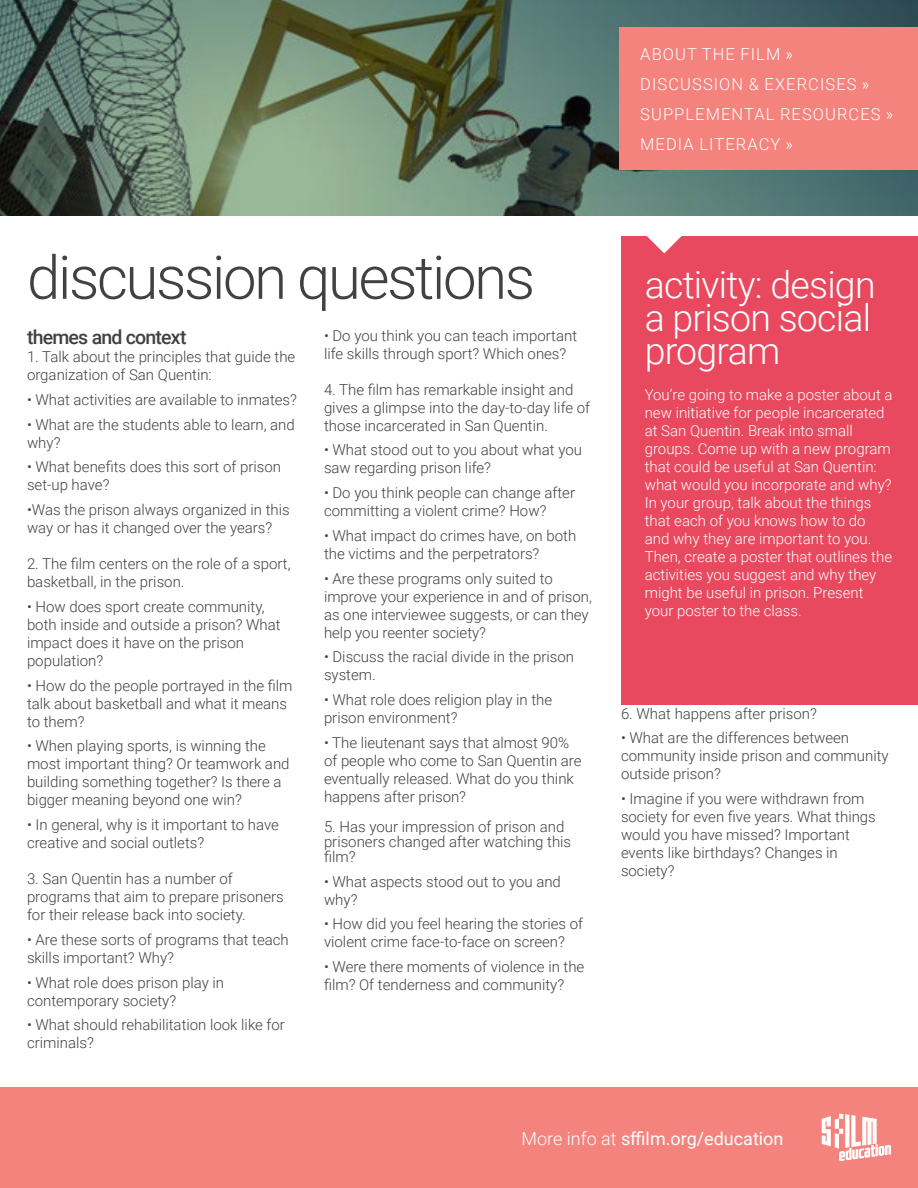
<style>
.page{position:relative;width:918px;height:1188px;background:#fff}
.page>*{position:absolute;margin:0;border:0;box-sizing:border-box;transform-origin:0 0}
.t1{font:300 60px "Roboto";letter-spacing:-.04em;color:#414042}
.t2{font:300 37.5px/33px "Roboto";letter-spacing:-.02em;color:#fff}
.t3{font:500 19.5px "Roboto";letter-spacing:-.04em;color:#414042}
.t4{font:18px "Roboto";color:#fff}
.t5{font:300 16.5px/30px "Roboto";letter-spacing:.065em;color:#fff}
.t6{font:300 15px/18px "Roboto";color:#414042}
.t7{font:300 15px/18px "Roboto";color:#fff}
.s1{font-weight:300}
</style>
<div class="page">
<div style="left:621px;top:236px;width:297px;height:469px;background:#e8495f"></div>
<div style="left:0;top:1088px;width:918px;height:100px;background:#f4837d"></div>
<svg style="left:822px;top:1113px;width:69px;height:48px"></svg>
<svg style="left:0;top:0;width:918px;height:216px"></svg>
<div style="left:620px;top:27px;width:298px;height:143px;background:#f4837d"></div>
<svg style="left:647px;top:236px;width:35px;height:17px"></svg>
<p class="t5" style="left:640px;top:38px;width:255px">ABOUT THE FILM »<br>DISCUSSION &amp; EXERCISES »<br>SUPPLEMENTAL RESOURCES »<br>MEDIA LITERACY »</p>
<h1 class="t1" style="left:27px;top:235px;width:510px">discussion questions</h1>
<h3 class="t3" style="left:27px;top:323px;width:161px">themes and context</h3>
<p class="t6" style="left:27px;top:347px;width:270px">1. Talk about the principles that guide the organization of San Quentin:</p>
<p class="t6" style="left:27px;top:390px;width:272px">• What activities are available to inmates?</p>
<p class="t6" style="left:27px;top:415px;width:269px">• What are the students able to learn, and why?</p>
<p class="t6" style="left:27px;top:457px;width:256px">• What benefits does this sort of prison set-up have?</p>
<p class="t6" style="left:27px;top:500px;width:264px">•Was the prison always organized in this way or has it changed over the years?</p>
<p class="t6" style="left:27px;top:554px;width:265px">2. The film centers on the role of a sport, basketball, in the prison.</p>
<p class="t6" style="left:27px;top:597px;width:255px">• How does sport create community, both inside and outside a prison? What impact does it have on the prison population?</p>
<p class="t6" style="left:27px;top:676px;width:267px">• How do the people portrayed in the film talk about basketball and what it means to them?</p>
<p class="t6" style="left:27px;top:736px;width:264px">• When playing sports, is winning the most important thing? Or teamwork and building something together? Is there a bigger meaning beyond one win?</p>
<p class="t6" style="left:27px;top:815px;width:253px">• In general, why is it important to have creative and social outlets?</p>
<p class="t6" style="left:27px;top:869px;width:258px">3. San Quentin has a number of programs that aim to prepare prisoners for their release back into society.</p>
<p class="t6" style="left:27px;top:930px;width:263px">• Are these sorts of programs that teach skills important? Why?</p>
<p class="t6" style="left:27px;top:973px;width:199px">• What role does prison play in contemporary society?</p>
<p class="t6" style="left:27px;top:1015px;width:260px">• What should rehabilitation look like for criminals?</p>
<p class="t6" style="left:324px;top:326px;width:255px">• Do you think you can teach important life skills through sport? Which ones?</p>
<p class="t6" style="left:324px;top:380px;width:268px">4. The film has remarkable insight and gives a glimpse into the day-to-day life of those incarcerated in San Quentin.</p>
<p class="t6" style="left:324px;top:441px;width:260px">• What stood out to you about what you saw regarding prison life?</p>
<p class="t6" style="left:324px;top:483px;width:253px">• Do you think people can change after committing a violent crime? How?</p>
<p class="t6" style="left:324px;top:526px;width:254px">• What impact do crimes have, on both the victims and the perpetrators?</p>
<p class="t6" style="left:324px;top:569px;width:269px">• Are these programs only suited to improve your experience in and of prison, as one interviewee suggests, or can they help you reenter society?</p>
<p class="t6" style="left:324px;top:648px;width:252px">• Discuss the racial divide in the prison system.</p>
<p class="t6" style="left:324px;top:690px;width:230px">• What role does religion play in the prison environment?</p>
<p class="t6" style="left:324px;top:733px;width:259px">• The lieutenant says that almost 90% of people who come to San Quentin are eventually released. What do you think happens after prison?</p>
<p class="t6" style="left:324px;top:819px;width:249px;line-height:15px">5. Has your impression of prison and prisoners changed after watching this film?</p>
<p class="t6" style="left:324px;top:872px;width:238px">• What aspects stood out to you and why?</p>
<p class="t6" style="left:324px;top:915px;width:261px">• How did you feel hearing the stories of violent crime face-to-face on screen?</p>
<p class="t6" style="left:324px;top:957px;width:262px">• Were there moments of violence in the film? Of tenderness and community?</p>
<h2 class="t2" style="left:645px;top:267px;width:232px">activity: design a prison social program</h2>
<p class="t7" style="left:645px;top:385px;width:249px">You’re going to make a poster about a new initiative for people incarcerated at San Quentin. Break into small groups. Come up with a new program that could be useful at San Quentin: what would you incorporate and why?<br>In your group, talk about the things that each of you knows how to do and why they are important to you.<br>Then, create a poster that outlines the activities you suggest and why they might be useful in prison. Present your poster to the class.</p>
<p class="t6" style="left:621px;top:704px;width:197px">6. What happens after prison?</p>
<p class="t6" style="left:621px;top:729px;width:269px">• What are the differences between community inside prison and community outside prison?</p>
<p class="t6" style="left:621px;top:789px;width:256px">• Imagine if you were withdrawn from society for even five years. What things would you have missed? Important events like birthdays? Changes in society?</p>
<p class="t4" style="left:522px;top:1126px;width:263px"><span class="s1">More info at</span> sffilm.org/education</p>
</div>
